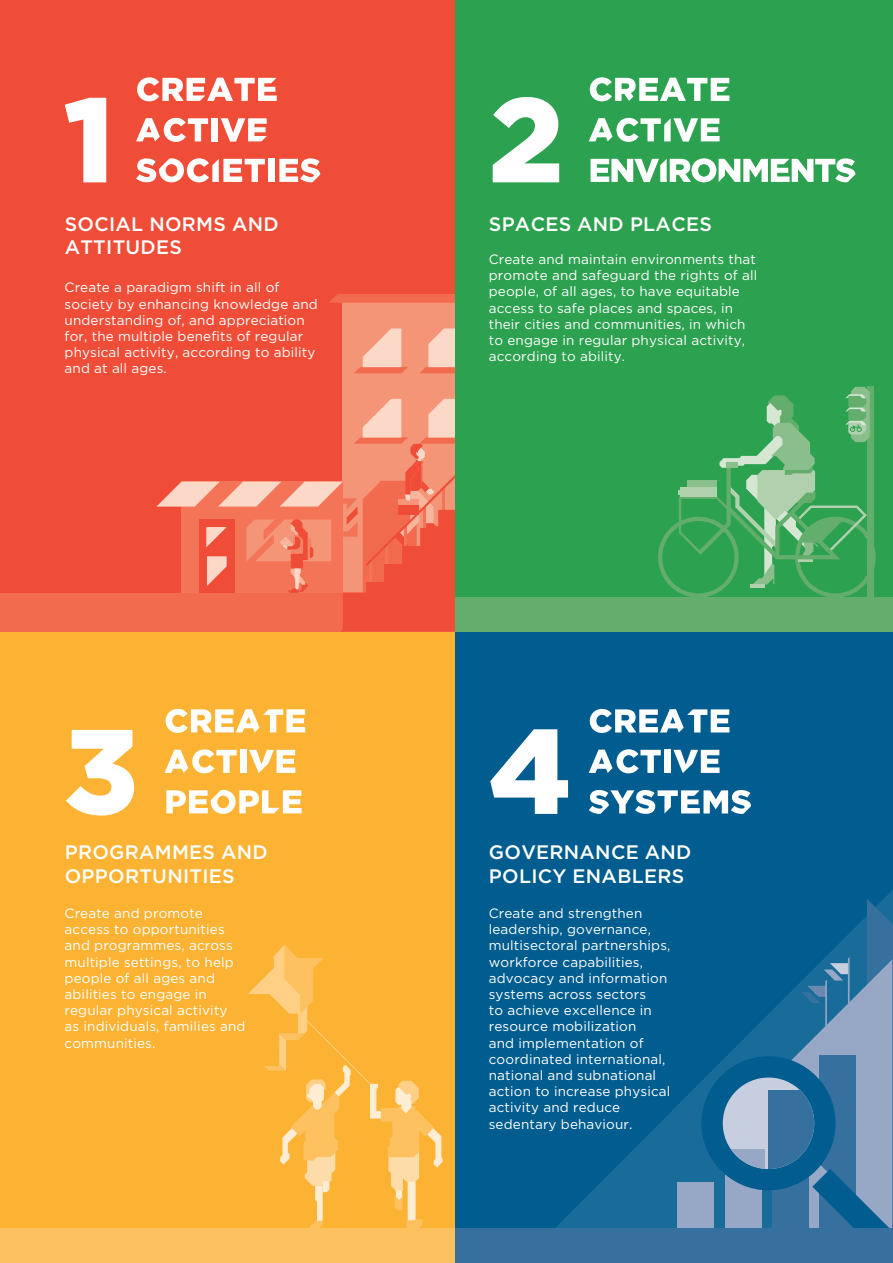
<style>
.page{position:relative;width:893px;height:1263px;background:#fff}
.page>*{position:absolute;margin:0;border:0;box-sizing:border-box;transform-origin:0 0}
.t1{font:900 120px "Gotham";color:#fff}
.t2{font:500 19.5px/23.4px "Gotham";letter-spacing:.015em;color:#fff}
.t3{font:13.5px/16.2px "Gotham";letter-spacing:.01em;color:#fff}
</style>
<div class="page">
<div style="left:0;top:631px;width:455px;height:632px;background:#fcb333"></div>
<div style="left:0;top:1229px;width:455px;height:34px;background:#fdc15f"></div>
<div style="left:455px;top:631px;width:438px;height:632px;background:#015d8f"></div>
<div style="left:0;top:0;width:455px;height:631px;background:#ef4d37"></div>
<div style="left:342px;top:298px;width:113px;height:294px;background:#f59578"></div>
<svg style="left:354px;top:328px;width:54px;height:45px"></svg>
<svg style="left:420px;top:328px;width:35px;height:45px"></svg>
<svg style="left:329px;top:294px;width:126px;height:9px"></svg>
<div style="left:0;top:593px;width:455px;height:38px;background:#f26b4e"></div>
<svg style="left:156px;top:399px;width:299px;height:232px"></svg>
<div style="left:455px;top:0;width:438px;height:631px;background:#2ca150"></div>
<div style="left:455px;top:597px;width:438px;height:34px;background:#63ae6c"></div>
<div style="left:867px;top:386px;width:6px;height:244px;background:#63ae6c"></div>
<svg style="left:658px;top:387px;width:218px;height:210px"></svg>
<div style="left:726px;top:463px;width:12px;height:5px;background:#8abe8c"></div>
<svg style="left:248px;top:945px;width:195px;height:283px"></svg>
<svg style="left:556px;top:890px;width:337px;height:338px"></svg>
<div style="left:678px;top:1182px;width:36px;height:68px;background:#96a8c6"></div>
<div style="left:725px;top:1140px;width:36px;height:110px;background:#96a8c6"></div>
<div style="left:772px;top:1098px;width:36px;height:152px;background:#35709e"></div>
<svg style="left:789px;top:898px;width:104px;height:330px"></svg>
<div style="left:701px;top:1056px;width:134px;height:134px;background:#015d8f;border-radius:50%"></div>
<div style="left:723px;top:1077px;width:91px;height:92px;background:#c6cee0;border-radius:50%"></div>
<svg style="left:730px;top:1149px;width:35px;height:20px"></svg>
<div style="left:769px;top:1090px;width:45px;height:79px;background:#35709e"></div>
<div style="left:455px;top:1228px;width:438px;height:35px;background:#35709e"></div>
<svg style="left:137px;top:77px;width:140px;height:24px"></svg>
<svg style="left:136px;top:118px;width:72px;height:24px"></svg>
<div style="left:211px;top:118px;width:7px;height:23px;background:#fff"></div>
<svg style="left:221px;top:118px;width:46px;height:24px"></svg>
<svg style="left:136px;top:158px;width:129px;height:24px"></svg>
<div style="left:268px;top:159px;width:7px;height:23px;background:#fff"></div>
<svg style="left:279px;top:158px;width:41px;height:24px"></svg>
<svg style="left:590px;top:77px;width:139px;height:24px"></svg>
<svg style="left:589px;top:118px;width:131px;height:24px"></svg>
<svg style="left:591px;top:158px;width:264px;height:24px"></svg>
<svg style="left:166px;top:709px;width:139px;height:24px"></svg>
<svg style="left:165px;top:749px;width:72px;height:24px"></svg>
<div style="left:240px;top:750px;width:6px;height:23px;background:#fff"></div>
<svg style="left:249px;top:750px;width:46px;height:23px"></svg>
<svg style="left:166px;top:790px;width:136px;height:24px"></svg>
<svg style="left:589px;top:790px;width:162px;height:24px"></svg>
<svg style="left:590px;top:709px;width:139px;height:24px"></svg>
<svg style="left:589px;top:749px;width:72px;height:24px"></svg>
<div style="left:664px;top:750px;width:7px;height:23px;background:#fff"></div>
<svg style="left:673px;top:750px;width:46px;height:23px"></svg>
<h1 class="t1" style="left:64px;top:71px;width:52px">1</h1>
<h2 class="t2" style="left:65px;top:212px;width:215px">SOCIAL NORMS AND<br>ATTITUDES</h2>
<p class="t3" style="left:65px;top:279px;width:255px">Create a paradigm shift in all of society by enhancing knowledge and understanding of, and appreciation for, the multiple benefits of regular physical activity, according to ability and at all ages.</p>
<h1 class="t1" style="left:64px;top:702px;width:76px">3</h1>
<h2 class="t2" style="left:65px;top:840px;width:205px">PROGRAMMES AND<br>OPPORTUNITIES</h2>
<p class="t3" style="left:65px;top:905px;width:182px">Create and promote access to opportunities and programmes, across multiple settings, to help people of all ages and abilities to engage in regular physical activity as individuals, families and communities.</p>
<h1 class="t1" style="left:489px;top:71px;width:76px">2</h1>
<h2 class="t2" style="left:489px;top:212px;width:224px">SPACES AND PLACES</h2>
<p class="t3" style="left:489px;top:251px;width:270px">Create and maintain environments that promote and safeguard the rights of all people, of all ages, to have equitable access to safe places and spaces, in their cities and communities, in which to engage in regular physical activity, according to ability.</p>
<h1 class="t1" style="left:489px;top:702px;width:84px">4</h1>
<h2 class="t2" style="left:489px;top:840px;width:204px">GOVERNANCE AND<br>POLICY ENABLERS</h2>
<p class="t3" style="left:489px;top:905px;width:183px">Create and strengthen leadership, governance, multisectoral partnerships, workforce capabilities, advocacy and information systems across sectors<br>to achieve excellence in resource mobilization<br>and implementation of coordinated international, national and subnational action to increase physical activity and reduce sedentary behaviour.</p>
</div>
